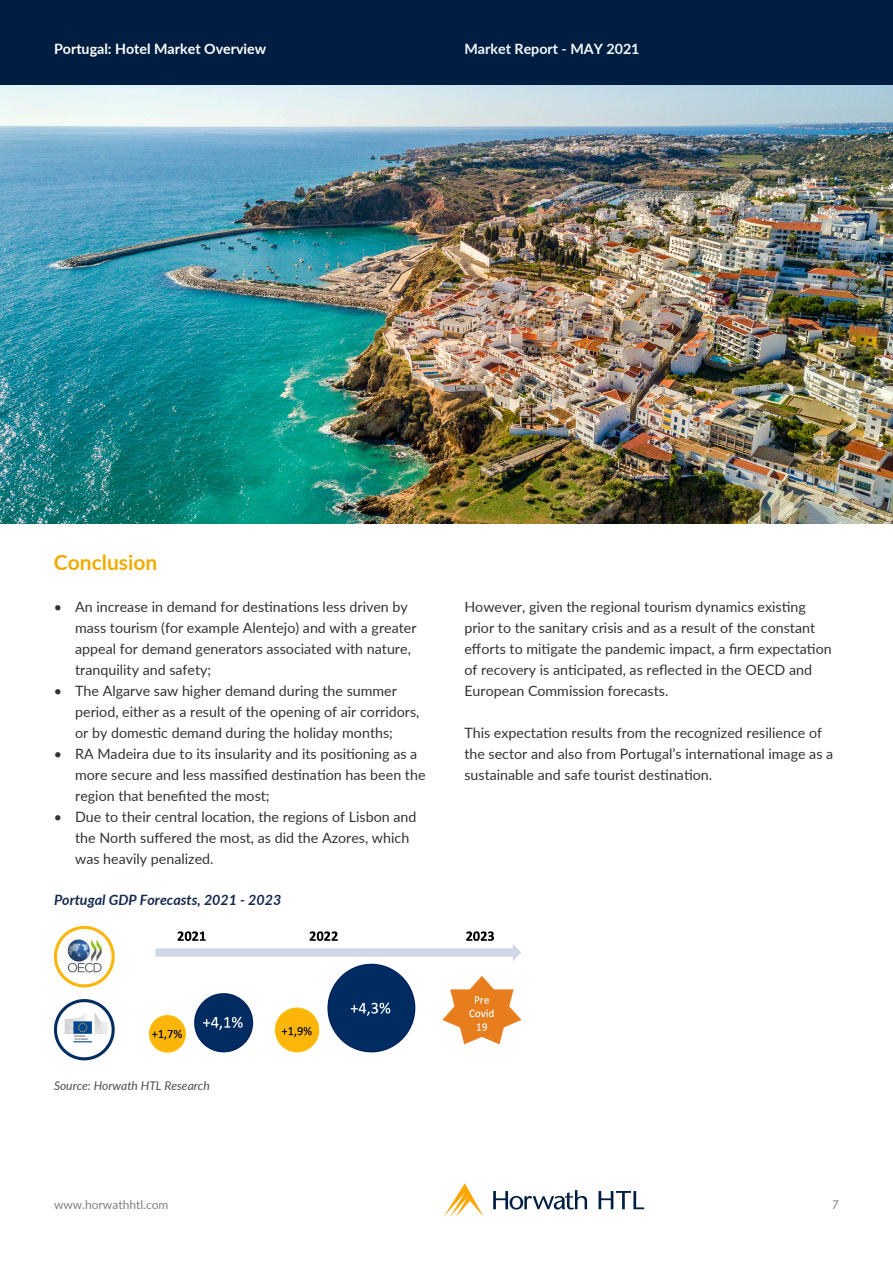
<style>
.page{position:relative;width:893px;height:1263px;background:#fff}
.page>*{position:absolute;margin:0;border:0;box-sizing:border-box;transform-origin:0 0}
.t1{font:700 21px "Lato";color:#f1ab00}
.t2{font:14.25px/21px "Lato";color:#333}
.t3{font:italic 700 14.25px "Lato";color:#162a50}
.t4{font:700 14.25px "Lato";color:#fff}
.t5{font:700 14.25px "Lato";color:#f3fafe}
.t6{font:italic 12px "Lato";color:#4d4d4d}
.t7{font:12px "Lato";color:#808080}
.t8{font:italic 12px "Lato";color:#808080}
</style>
<div class="page">
<div style="left:0;top:0;width:893px;height:85px;background:#001e41"></div>
<svg style="left:445px;top:1183px;width:38px;height:32px"></svg>
<svg style="left:493px;top:1190px;width:94px;height:19px"></svg>
<svg style="left:599px;top:1191px;width:45px;height:18px"></svg>
<img style="left:0;top:85px;width:893px;height:438px">
<img style="left:53px;top:925px;width:469px;height:136px">
<p class="t4" style="left:54px;top:38px;width:214px">Portugal: Hotel Market Overview</p>
<p class="t5" style="left:464px;top:38px;width:177px">Market Report - MAY 2021</p>
<p class="t1" style="left:54px;top:547px;width:105px">Conclusion</p>
<p class="t2" style="left:75px;top:595px;width:343px;text-indent:-21px">• An increase in demand for destinations less driven by mass tourism (for example Alentejo) and with a greater appeal for demand generators associated with nature, tranquility and safety;</p>
<p class="t2" style="left:75px;top:679px;width:346px;text-indent:-21px">• The Algarve saw higher demand during the summer period, either as a result of the opening of air corridors, or by domestic demand during the holiday months;</p>
<p class="t2" style="left:75px;top:742px;width:352px;text-indent:-21px">• RA Madeira due to its insularity and its positioning as a more secure and less massified destination has been the region that benefited the most;</p>
<p class="t2" style="left:75px;top:805px;width:343px;text-indent:-21px">• Due to their central location, the regions of Lisbon and the North suffered the most, as did the Azores, which was heavily penalized.</p>
<p class="t3" style="left:54px;top:889px;width:229px">Portugal GDP Forecasts, 2021 - 2023</p>
<p class="t2" style="left:464px;top:595px;width:369px">However, given the regional tourism dynamics existing prior to the sanitary crisis and as a result of the constant efforts to mitigate the pandemic impact, a firm expectation of recovery is anticipated, as reflected in the OECD and European Commission forecasts.</p>
<p class="t2" style="left:464px;top:721px;width:370px">This expectation results from the recognized resilience of the sector and also from Portugal’s international image as a sustainable and safe tourist destination.</p>
<p class="t6" style="left:54px;top:1077px;width:157px">Source: Horwath HTL Research</p>
<p class="t7" style="left:54px;top:1196px;width:116px">www.horwathhtl.com</p>
<p class="t8" style="left:832px;top:1196px;width:8px">7</p>
</div>
